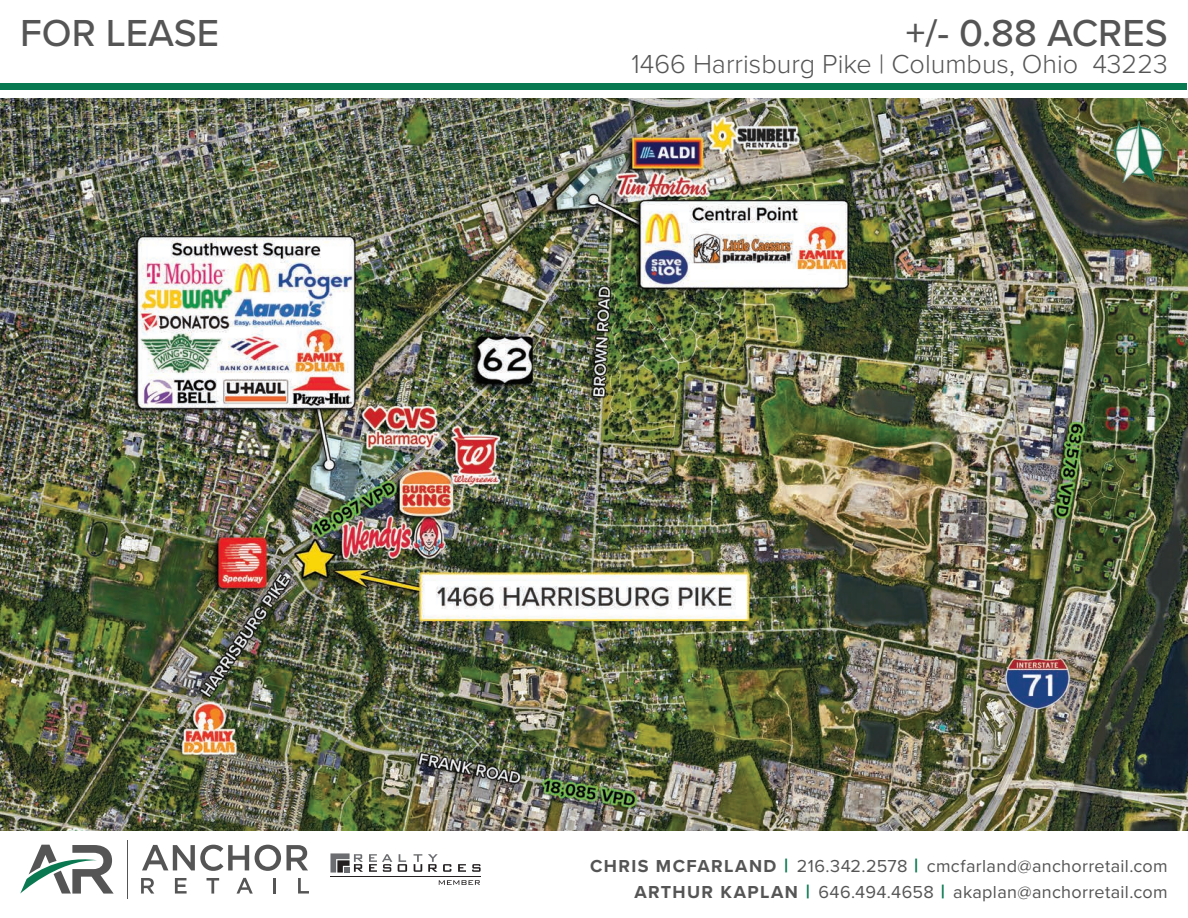
<style>
.page{position:relative;width:1188px;height:918px;background:#fff}
.page>*{position:absolute;margin:0;border:0;box-sizing:border-box;transform-origin:0 0}
.t1{font:500 39px "Proxima Nova";color:#545554}
.t2{font:300 27px "Proxima Nova";color:#545554}
.t3{font:18px/25.7px "Proxima Nova";letter-spacing:.02em;color:#545554;text-align:right}
.s1{font-weight:700}
.s2{font-weight:700;font-size:19.5px;color:#087951}
</style>
<div class="page">
<div style="left:1px;top:83px;width:1186px;height:7px;background:#087951"></div>
<svg style="left:20px;top:845px;width:94px;height:49px"></svg>
<hr style="left:127px;top:840px;width:1px;height:58px;background:#545554">
<svg style="left:142px;top:845px;width:107px;height:26px"></svg>
<svg style="left:255px;top:845px;width:53px;height:26px"></svg>
<svg style="left:141px;top:878px;width:13px;height:16px"></svg>
<svg style="left:175px;top:878px;width:12px;height:16px"></svg>
<svg style="left:207px;top:878px;width:12px;height:16px"></svg>
<svg style="left:237px;top:878px;width:16px;height:16px"></svg>
<hr style="left:273px;top:878px;width:3px;height:16px;background:#545554">
<svg style="left:298px;top:878px;width:11px;height:16px"></svg>
<svg style="left:458px;top:864px;width:8px;height:8px"></svg>
<svg style="left:472px;top:864px;width:9px;height:8px"></svg>
<svg style="left:330px;top:853px;width:33px;height:20px"></svg>
<svg style="left:369px;top:854px;width:23px;height:18px"></svg>
<svg style="left:398px;top:854px;width:9px;height:18px"></svg>
<svg style="left:414px;top:854px;width:8px;height:18px"></svg>
<svg style="left:428px;top:854px;width:23px;height:18px"></svg>
<hr style="left:330px;top:876px;width:151px;height:1px;background:#231f20">
<svg style="left:439px;top:880px;width:41px;height:5px"></svg>
<img style="left:0;top:98px;width:1188px;height:733px">
<img style="left:1110px;top:122px;width:58px;height:61px">
<h1 class="t1" style="left:20px;top:4px;width:200px">FOR LEASE</h1>
<h1 class="t1" style="left:906px;top:4px;width:263px">+/- 0.88 ACRES</h1>
<h2 class="t2" style="left:632px;top:44px;width:538px">1466 Harrisburg Pike | Columbus, Ohio 43223</h2>
<p class="t3" style="left:590px;top:852px;width:579px"><span class="s1">CHRIS MCFARLAND</span> <span class="s2">|</span> 216.342.2578 <span class="s2">|</span> cmcfarland@anchorretail.com<br><span class="s1">ARTHUR KAPLAN</span> <span class="s2">|</span> 646.494.4658 <span class="s2">|</span> akaplan@anchorretail.com</p>
</div>
